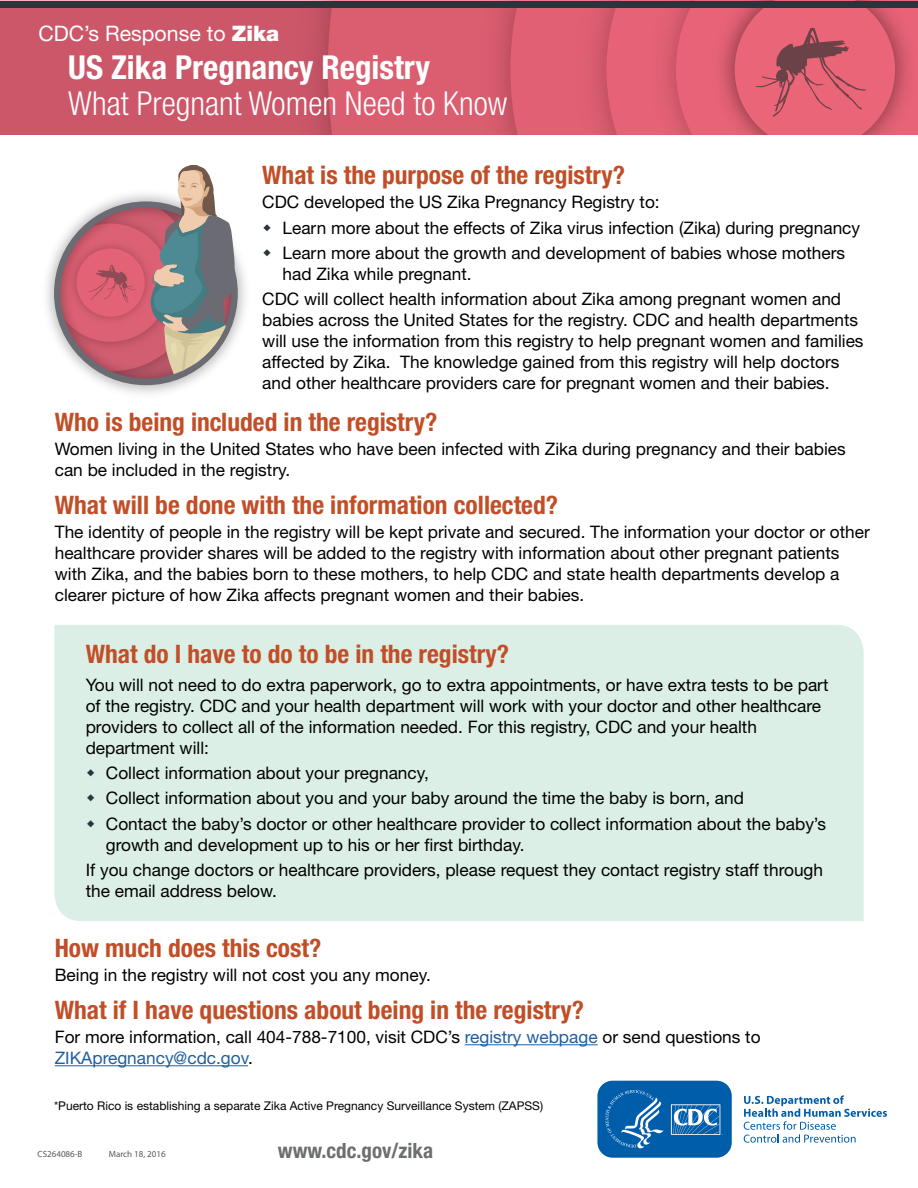
<style>
.page{position:relative;width:918px;height:1188px;background:#fff}
.page>*{position:absolute;margin:0;border:0;box-sizing:border-box;transform-origin:0 0}
.H1__1st_title__copy{font:300 condensed 33px/36px "Helvetica Neue LT Std";color:#fff}
.H2__1st_heading{font:700 condensed 25.5px "Helvetica Neue LT Std";color:#c14e27}
.t1{font:21.3px "Helvetica Neue LT Std";color:#fff}
.Body{font:700 condensed 21px "Helvetica Neue LT Std";color:#6d6e71}
.Body-2{font:17.25px/21px "Helvetica Neue LT Std";color:#000}
.Body-3{font:12px "Helvetica Neue LT Std";color:#000}
.t2{font:9px "Myriad Pro";color:#58595b}
.s1{font-weight:900}
.s2{font-weight:700}
.s3{color:#215e9e}
</style>
<div class="page">
<div style="left:0;top:8px;width:288px;height:126px;background:#cc5769"></div>
<img style="left:288px;top:8px;width:40px;height:126px">
<div style="left:328px;top:8px;width:143px;height:126px;background:#db5d70"></div>
<img style="left:471px;top:8px;width:39px;height:126px">
<div style="left:510px;top:8px;width:57px;height:126px;background:#e26074"></div>
<img style="left:567px;top:8px;width:40px;height:126px">
<svg style="left:607px;top:8px;width:311px;height:126px;background:#dd5f72"></svg>
<div style="left:0;top:1px;width:918px;height:7px;background:#2d333b"></div>
<div style="left:54px;top:625px;width:810px;height:296px;background:#dbefe6"></div>
<img style="left:46px;top:250px;width:200px;height:144px">
<svg style="left:57px;top:165px;width:178px;height:217px"></svg>
<hr style="left:465px;top:1044px;width:133px;height:1px;background:#215e9e">
<hr style="left:55px;top:1065px;width:193px;height:1px;background:#215e9e">
<svg style="left:744px;top:1095px;width:143px;height:48px"></svg>
<svg style="left:597px;top:1080px;width:135px;height:78px;background:#2373b5"></svg>
<svg style="left:87px;top:769px;width:7px;height:7px"></svg>
<svg style="left:87px;top:794px;width:7px;height:8px"></svg>
<svg style="left:87px;top:820px;width:7px;height:7px"></svg>
<p class="t1" style="left:38px;top:20px;width:242px">CDC’s Response to <span class="s1">Zika</span></p>
<h1 class="H1__1st_title__copy" style="left:68px;top:49px;width:441px"><span class="s2">US Zika Pregnancy Registry<br></span>What Pregnant Women Need to Know</h1>
<h2 class="H2__1st_heading" style="left:262px;top:160px;width:364px">What is the purpose of the registry?</h2>
<p class="Body-2" style="left:262px;top:191px;width:399px">CDC developed the US Zika Pregnancy Registry to:</p>
<p class="Body-2" style="left:283px;top:217px;width:579px">Learn more about the effects of Zika virus infection (Zika) during pregnancy</p>
<p class="Body-2" style="left:283px;top:242px;width:564px">Learn more about the growth and development of babies whose mothers had Zika while pregnant.</p>
<p class="Body-2" style="left:262px;top:288px;width:603px">CDC will collect health information about Zika among pregnant women and babies across the United States for the registry. CDC and health departments will use the information from this registry to help pregnant women and families affected by Zika. The knowledge gained from this registry will help doctors and other healthcare providers care for pregnant women and their babies.</p>
<h2 class="H2__1st_heading" style="left:55px;top:406px;width:384px">Who is being included in the registry?</h2>
<p class="Body-2" style="left:55px;top:438px;width:793px">Women living in the United States who have been infected with Zika during pregnancy and their babies can be included in the registry.</p>
<h2 class="H2__1st_heading" style="left:55px;top:490px;width:505px">What will be done with the information collected?</h2>
<p class="Body-2" style="left:55px;top:521px;width:817px">The identity of people in the registry will be kept private and secured. The information your doctor or other healthcare provider shares will be added to the registry with information about other pregnant patients with Zika, and the babies born to these mothers, to help CDC and state health departments develop a clearer picture of how Zika affects pregnant women and their babies.</p>
<h2 class="H2__1st_heading" style="left:86px;top:639px;width:425px">What do I have to do to be in the registry?</h2>
<p class="Body-2" style="left:86px;top:674px;width:744px">You will not need to do extra paperwork, go to extra appointments, or have extra tests to be part of the registry. CDC and your health department will work with your doctor and other healthcare providers to collect all of the information needed. For this registry, CDC and your health department will:</p>
<p class="Body-2" style="left:106px;top:762px;width:325px">Collect information about your pregnancy,</p>
<p class="Body-2" style="left:106px;top:787px;width:640px">Collect information about you and your baby around the time the baby is born, and</p>
<p class="Body-2" style="left:106px;top:813px;width:722px">Contact the baby’s doctor or other healthcare provider to collect information about the baby’s growth and development up to his or her first birthday.</p>
<p class="Body-2" style="left:86px;top:859px;width:739px">If you change doctors or healthcare providers, please request they contact registry staff through the email address below.</p>
<h2 class="H2__1st_heading" style="left:55px;top:932px;width:268px">How much does this cost?</h2>
<p class="Body-2" style="left:55px;top:964px;width:378px">Being in the registry will not cost you any money.</p>
<h2 class="H2__1st_heading" style="left:55px;top:994px;width:531px">What if I have questions about being in the registry?</h2>
<p class="Body-2" style="left:55px;top:1026px;width:707px">For more information, call 404-788-7100, visit CDC’s <span class="s3">registry webpage</span> or send questions to<br><span class="s3">ZIKApregnancy@cdc.gov</span>.</p>
<p class="Body-3" style="left:54px;top:1099px;width:491px">*Puerto Rico is establishing a separate Zika Active Pregnancy Surveillance System (ZAPSS)</p>
<p class="Body" style="left:278px;top:1138px;width:157px">www.cdc.gov/zika</p>
<p class="t2" style="left:38px;top:1148px;width:47px">CS264086-B</p>
<p class="t2" style="left:109px;top:1148px;width:58px">March 18, 2016</p>
</div>
